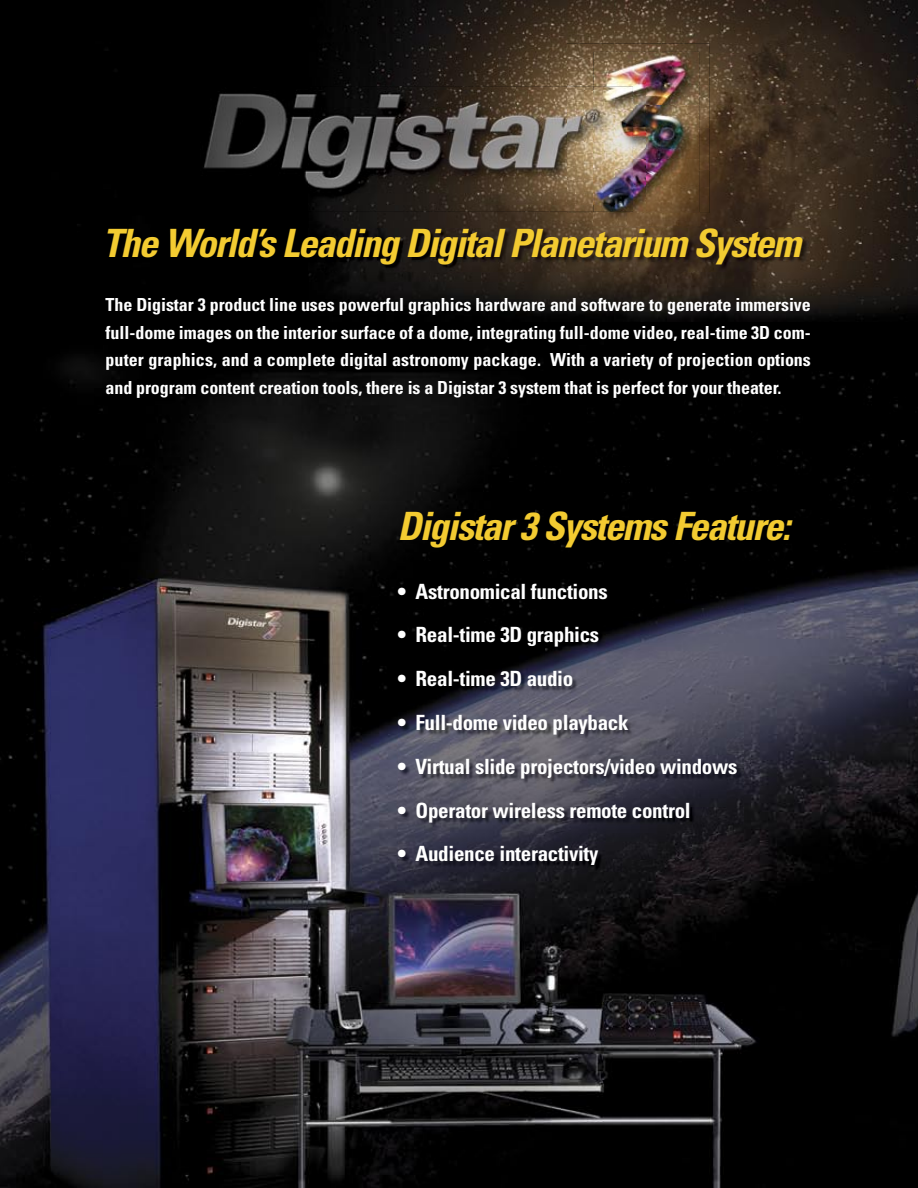
<style>
.page{position:relative;width:918px;height:1188px;background:#fff}
.page>*{position:absolute;margin:0;border:0;box-sizing:border-box;transform-origin:0 0}
.t1{font:italic 700 condensed 39px "Univers";letter-spacing:-.04em;color:#f3cb31}
.t2{font:700 condensed 21px "Univers";letter-spacing:-.015em;color:#fff}
.t3{font:700 condensed 18px/27.6px "Univers";letter-spacing:-.005em;color:#fff;text-align:justify}
</style>
<div class="page">
<img style="left:0;top:0;width:918px;height:1188px">
<img style="left:399px;top:583px;width:345px;height:288px">
<img style="left:309px;top:0;width:306px;height:86px">
<img style="left:615px;top:0;width:303px;height:53px">
<img style="left:666px;top:53px;width:252px;height:269px">
<img style="left:309px;top:211px;width:306px;height:111px">
<img style="left:615px;top:226px;width:51px;height:96px">
<img style="left:108px;top:228px;width:701px;height:44px">
<img style="left:593px;top:86px;width:106px;height:140px">
<img style="left:567px;top:43px;width:142px;height:43px">
<img style="left:309px;top:86px;width:306px;height:5px">
<img style="left:662px;top:86px;width:47px;height:127px">
<img style="left:567px;top:211px;width:48px;height:2px">
<div style="left:185px;top:87px;width:124px;height:124px;background:#000"></div>
<img style="left:309px;top:205px;width:284px;height:6px">
<img style="left:567px;top:87px;width:26px;height:4px">
<img style="left:593px;top:87px;width:40px;height:124px">
<img style="left:200px;top:91px;width:414px;height:114px">
<h1 class="t1" style="left:102px;top:219px;width:700px">The World’s Leading Digital Planetarium System</h1>
<p class="t3" style="left:106px;top:291px;width:707px">The Digistar 3 product line uses powerful graphics hardware and software to generate immersive full-dome images on the interior surface of a dome, integrating full-dome video, real-time 3D com&shy;puter graphics, and a complete digital astronomy package. With a variety of projection options and program content creation tools, there is a Digistar 3 system that is perfect for your theater.</p>
<h1 class="t1" style="left:398px;top:502px;width:394px">Digistar 3 Systems Feature:</h1>
<p class="t2" style="left:398px;top:578px;width:212px">• Astronomical functions</p>
<p class="t2" style="left:398px;top:622px;width:203px">• Real-time 3D graphics</p>
<p class="t2" style="left:398px;top:666px;width:177px">• Real-time 3D audio</p>
<p class="t2" style="left:398px;top:710px;width:233px">• Full-dome video playback</p>
<p class="t2" style="left:398px;top:754px;width:341px">• Virtual slide projectors/video windows</p>
<p class="t2" style="left:398px;top:797px;width:295px">• Operator wireless remote control</p>
<p class="t2" style="left:398px;top:841px;width:202px">• Audience interactivity</p>
</div>
